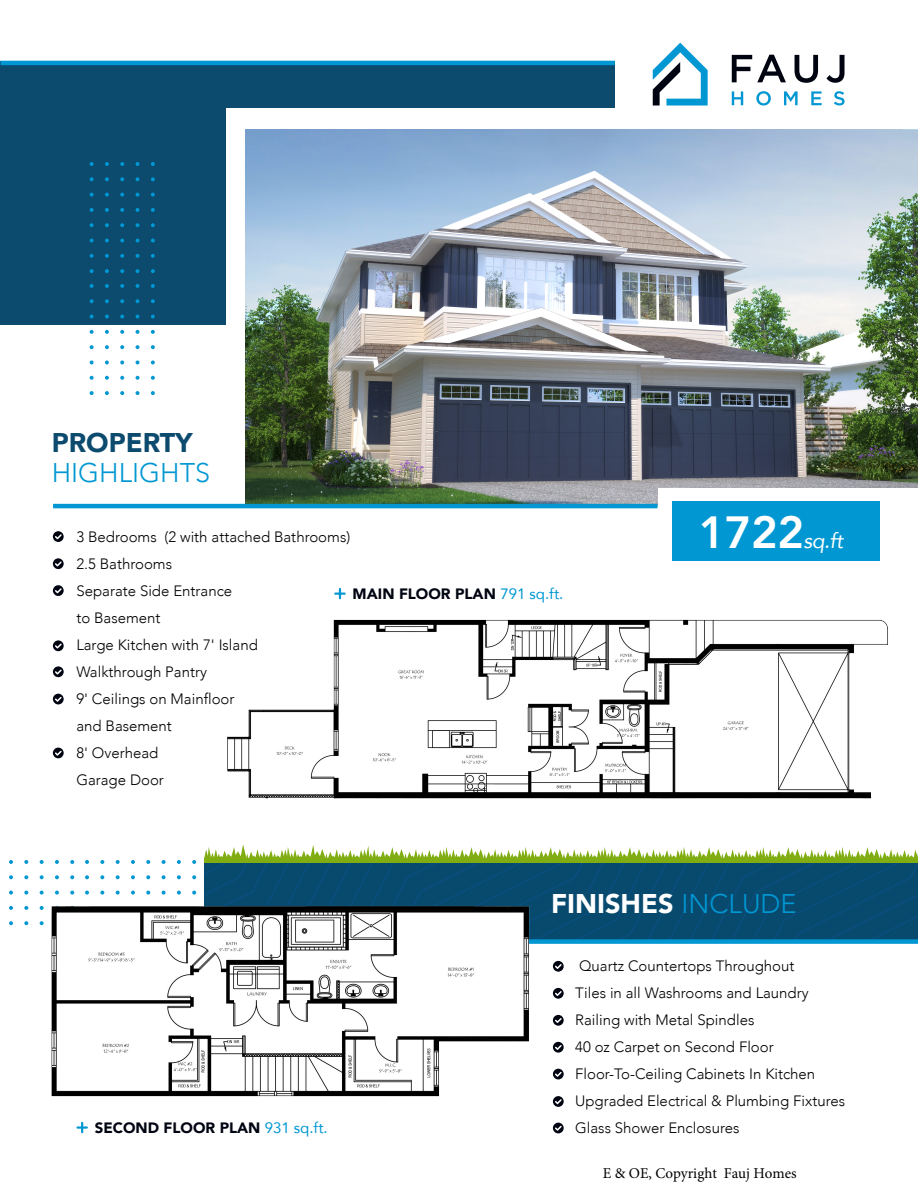
<style>
.page{position:relative;width:918px;height:1188px;background:#fff}
.page>*{position:absolute;margin:0;border:0;box-sizing:border-box;transform-origin:0 0}
.t1{font:900 27px "Avenir";color:#fff}
.t2{font:300 27px "Avenir";color:#0097d2}
.t3{font:900 27px "Avenir";color:#0c4a6e}
.t4{font:italic 21px "Avenir";color:#fff}
.t5{font:300 15px/27px "Avenir";color:#000}
.t6{font:900 15px "Avenir";color:#000411}
.t7{font:15px "Minion Pro";color:#000}
.s1{font-weight:400;color:#0097d2}
.s2{font-weight:800;font-style:normal;font-size:45px}
.s3{font-weight:300;color:#0097d2}
</style>
<div class="page">
<div style="left:1px;top:61px;width:917px;height:264px;background:#0c4a6e"></div>
<div style="left:498px;top:939px;width:420px;height:5px;background:#0097d2"></div>
<div style="left:226px;top:108px;width:692px;height:333px;background:#fff"></div>
<svg style="left:553px;top:961px;width:11px;height:11px"></svg>
<svg style="left:553px;top:988px;width:11px;height:11px"></svg>
<svg style="left:553px;top:1015px;width:11px;height:11px"></svg>
<svg style="left:553px;top:1069px;width:11px;height:10px"></svg>
<svg style="left:553px;top:1096px;width:11px;height:11px"></svg>
<svg style="left:553px;top:1123px;width:11px;height:10px"></svg>
<svg style="left:553px;top:1042px;width:11px;height:11px"></svg>
<svg style="left:334px;top:588px;width:12px;height:11px"></svg>
<svg style="left:76px;top:1122px;width:12px;height:11px"></svg>
<img style="left:245px;top:130px;width:673px;height:376px">
<div style="left:658px;top:488px;width:260px;height:69px;background:#fff"></div>
<div style="left:672px;top:501px;width:208px;height:59px;background:#0097d2"></div>
<svg style="left:90px;top:391px;width:4px;height:4px"></svg>
<svg style="left:90px;top:376px;width:4px;height:4px"></svg>
<svg style="left:90px;top:360px;width:4px;height:4px"></svg>
<svg style="left:90px;top:345px;width:4px;height:4px"></svg>
<svg style="left:90px;top:330px;width:4px;height:4px"></svg>
<svg style="left:90px;top:315px;width:4px;height:4px"></svg>
<svg style="left:90px;top:299px;width:4px;height:4px"></svg>
<svg style="left:90px;top:284px;width:4px;height:4px"></svg>
<svg style="left:105px;top:391px;width:4px;height:4px"></svg>
<svg style="left:105px;top:376px;width:4px;height:4px"></svg>
<svg style="left:105px;top:360px;width:4px;height:4px"></svg>
<svg style="left:105px;top:345px;width:4px;height:4px"></svg>
<svg style="left:105px;top:330px;width:4px;height:4px"></svg>
<svg style="left:105px;top:315px;width:4px;height:4px"></svg>
<svg style="left:105px;top:299px;width:4px;height:4px"></svg>
<svg style="left:105px;top:284px;width:4px;height:4px"></svg>
<svg style="left:120px;top:391px;width:4px;height:4px"></svg>
<svg style="left:120px;top:376px;width:4px;height:4px"></svg>
<svg style="left:120px;top:360px;width:4px;height:4px"></svg>
<svg style="left:120px;top:345px;width:4px;height:4px"></svg>
<svg style="left:120px;top:330px;width:4px;height:4px"></svg>
<svg style="left:120px;top:315px;width:4px;height:4px"></svg>
<svg style="left:120px;top:299px;width:4px;height:4px"></svg>
<svg style="left:120px;top:284px;width:4px;height:4px"></svg>
<svg style="left:136px;top:391px;width:4px;height:4px"></svg>
<svg style="left:136px;top:376px;width:4px;height:4px"></svg>
<svg style="left:136px;top:360px;width:4px;height:4px"></svg>
<svg style="left:136px;top:345px;width:4px;height:4px"></svg>
<svg style="left:136px;top:330px;width:4px;height:4px"></svg>
<svg style="left:136px;top:315px;width:4px;height:4px"></svg>
<svg style="left:136px;top:299px;width:4px;height:4px"></svg>
<svg style="left:136px;top:284px;width:4px;height:4px"></svg>
<svg style="left:151px;top:391px;width:4px;height:4px"></svg>
<svg style="left:151px;top:376px;width:4px;height:4px"></svg>
<svg style="left:151px;top:360px;width:4px;height:4px"></svg>
<svg style="left:151px;top:345px;width:4px;height:4px"></svg>
<svg style="left:151px;top:330px;width:4px;height:4px"></svg>
<svg style="left:151px;top:315px;width:4px;height:4px"></svg>
<svg style="left:151px;top:299px;width:4px;height:4px"></svg>
<svg style="left:151px;top:284px;width:4px;height:4px"></svg>
<svg style="left:90px;top:269px;width:4px;height:4px"></svg>
<svg style="left:90px;top:254px;width:4px;height:4px"></svg>
<svg style="left:90px;top:239px;width:4px;height:4px"></svg>
<svg style="left:90px;top:223px;width:4px;height:4px"></svg>
<svg style="left:90px;top:208px;width:4px;height:4px"></svg>
<svg style="left:90px;top:193px;width:4px;height:4px"></svg>
<svg style="left:90px;top:177px;width:4px;height:4px"></svg>
<svg style="left:90px;top:162px;width:4px;height:4px"></svg>
<svg style="left:105px;top:269px;width:4px;height:4px"></svg>
<svg style="left:105px;top:254px;width:4px;height:4px"></svg>
<svg style="left:105px;top:239px;width:4px;height:4px"></svg>
<svg style="left:105px;top:223px;width:4px;height:4px"></svg>
<svg style="left:105px;top:208px;width:4px;height:4px"></svg>
<svg style="left:105px;top:193px;width:4px;height:4px"></svg>
<svg style="left:105px;top:177px;width:4px;height:4px"></svg>
<svg style="left:105px;top:162px;width:4px;height:4px"></svg>
<svg style="left:120px;top:269px;width:4px;height:4px"></svg>
<svg style="left:120px;top:254px;width:4px;height:4px"></svg>
<svg style="left:120px;top:239px;width:4px;height:4px"></svg>
<svg style="left:120px;top:223px;width:4px;height:4px"></svg>
<svg style="left:120px;top:208px;width:4px;height:4px"></svg>
<svg style="left:120px;top:193px;width:4px;height:4px"></svg>
<svg style="left:120px;top:177px;width:4px;height:4px"></svg>
<svg style="left:120px;top:162px;width:4px;height:4px"></svg>
<svg style="left:136px;top:269px;width:4px;height:4px"></svg>
<svg style="left:136px;top:254px;width:4px;height:4px"></svg>
<svg style="left:136px;top:239px;width:4px;height:4px"></svg>
<svg style="left:136px;top:223px;width:4px;height:4px"></svg>
<svg style="left:136px;top:208px;width:4px;height:4px"></svg>
<svg style="left:136px;top:193px;width:4px;height:4px"></svg>
<svg style="left:136px;top:177px;width:4px;height:4px"></svg>
<svg style="left:136px;top:162px;width:4px;height:4px"></svg>
<svg style="left:151px;top:269px;width:4px;height:4px"></svg>
<svg style="left:151px;top:254px;width:4px;height:4px"></svg>
<svg style="left:151px;top:239px;width:4px;height:4px"></svg>
<svg style="left:151px;top:223px;width:4px;height:4px"></svg>
<svg style="left:151px;top:208px;width:4px;height:4px"></svg>
<svg style="left:151px;top:193px;width:4px;height:4px"></svg>
<svg style="left:151px;top:177px;width:4px;height:4px"></svg>
<svg style="left:151px;top:162px;width:4px;height:4px"></svg>
<svg style="left:255px;top:845px;width:663px;height:95px;background:#336c76"></svg>
<hr style="left:53px;top:504px;width:604px;height:4px;background:#0097d2">
<hr style="left:1px;top:61px;width:614px;height:4px;background:#0097d2">
<div style="left:615px;top:0;width:303px;height:114px;background:#fff"></div>
<svg style="left:653px;top:43px;width:55px;height:63px"></svg>
<svg style="left:732px;top:91px;width:113px;height:15px"></svg>
<svg style="left:732px;top:55px;width:113px;height:28px"></svg>
<img style="left:51px;top:896px;width:492px;height:201px">
<svg style="left:53px;top:531px;width:11px;height:11px"></svg>
<svg style="left:53px;top:640px;width:11px;height:11px"></svg>
<svg style="left:53px;top:585px;width:11px;height:11px"></svg>
<svg style="left:9px;top:747px;width:246px;height:195px"></svg>
<svg style="left:53px;top:666px;width:11px;height:11px"></svg>
<svg style="left:53px;top:558px;width:11px;height:11px"></svg>
<svg style="left:53px;top:694px;width:11px;height:10px"></svg>
<img style="left:220px;top:619px;width:668px;height:190px">
<h1 class="t3" style="left:52px;top:419px;width:142px">PROPERTY</h1>
<h1 class="t2" style="left:52px;top:457px;width:160px">HIGHLIGHTS</h1>
<p class="t5" style="left:76px;top:523px;width:275px">3 Bedrooms (2 with attached Bathrooms)<br>2.5 Bathrooms<br>Separate Side Entrance<br>to Basement<br>Large Kitchen with 7' Island<br>Walkthrough Pantry<br>9' Ceilings on Mainfloor<br>and Basement<br>8' Overhead<br>Garage Door</p>
<p class="t6" style="left:353px;top:581px;width:212px">MAIN FLOOR PLAN <span class="s1">791 sq.ft.</span></p>
<h2 class="t4" style="left:699px;top:528px;width:146px"><span class="s2">1722</span>sq.ft</h2>
<p class="t6" style="left:95px;top:1115px;width:235px">SECOND FLOOR PLAN <span class="s1">931 sq.ft.</span></p>
<h1 class="t1" style="left:551px;top:880px;width:247px">FINISHES <span class="s3">INCLUDE</span></h1>
<p class="t5" style="left:575px;top:953px;width:271px">Quartz Countertops Throughout<br>Tiles in all Washrooms and Laundry<br>Railing with Metal Spindles<br>40 oz Carpet on Second Floor<br>Floor-To-Ceiling Cabinets In Kitchen<br>Upgraded Electrical &amp; Plumbing Fixtures<br>Glass Shower Enclosures</p>
<p class="t7" style="left:603px;top:1164px;width:195px">E &amp; OE, Copyright Fauj Homes</p>
</div>
